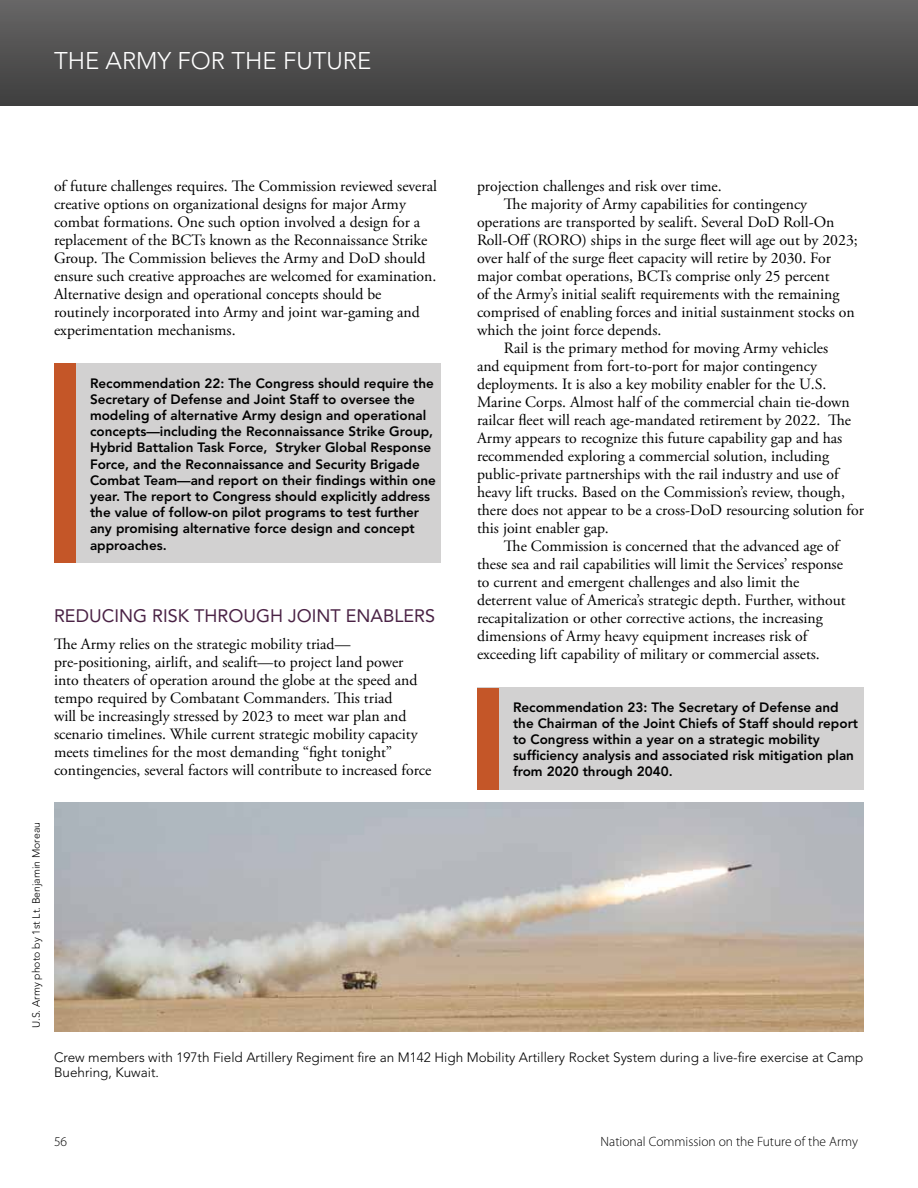
<style>
.page{position:relative;width:918px;height:1188px;background:#fff}
.page>*{position:absolute;margin:0;border:0;box-sizing:border-box;transform-origin:0 0}
.t1{font:300 24px "Avenir";color:#fff}
.t2{font:18px "Avenir";color:#4a2245}
.t3{font:15.75px/18px "Adobe Garamond Pro";color:#000}
.t4{font:800 13.5px/16.2px "Avenir";color:#000}
.t5{font:300 13.5px/15.8px "Avenir";color:#000}
.t6{font:300 13.5px "Myriad Pro";color:#000}
.t7{font:300 10.5px "Avenir";color:#000}
</style>
<div class="page">
<div style="left:0;top:0;width:918px;height:105px;background:linear-gradient(to bottom,#676666,#3e3e3e)"></div>
<div style="left:54px;top:364px;width:387px;height:199px;background:#d2d1d1"></div>
<div style="left:477px;top:688px;width:387px;height:102px;background:#d2d1d1"></div>
<img style="left:54px;top:803px;width:810px;height:228px">
<div style="left:477px;top:688px;width:22px;height:102px;background:#c45628"></div>
<div style="left:54px;top:364px;width:22px;height:199px;background:#c45628"></div>
<h1 class="t1" style="left:54px;top:46px;width:319px">THE ARMY FOR THE FUTURE</h1>
<p class="t3" style="left:54px;top:178px;width:385px">of future challenges requires. The Commission reviewed several creative options on organizational designs for major Army combat formations. One such option involved a design for a replacement of the BCTs known as the Reconnaissance Strike Group. The Commission believes the Army and DoD should ensure such creative approaches are welcomed for examination.<br>Alternative design and operational concepts should be routinely incorporated into Army and joint war-gaming and experimentation mechanisms.</p>
<p class="t4" style="left:90px;top:375px;width:347px">Recommendation 22: The Congress should require the Secretary of Defense and Joint Staff to oversee the modeling of alternative Army design and operational concepts—including the Reconnaissance Strike Group, Hybrid Battalion Task Force, Stryker Global Response Force, and the Reconnaissance and Security Brigade Combat Team—and report on their findings within one year. The report to Congress should explicitly address the value of follow-on pilot programs to test further any promising alternative force design and concept approaches.</p>
<p class="t2" style="left:54px;top:605px;width:383px">REDUCING RISK THROUGH JOINT ENABLERS</p>
<p class="t3" style="left:54px;top:635px;width:379px">The Army relies on the strategic mobility triad— pre-positioning, airlift, and sealift—to project land power into theaters of operation around the globe at the speed and tempo required by Combatant Commanders. This triad<br>will be increasingly stressed by 2023 to meet war plan and scenario timelines. While current strategic mobility capacity meets timelines for the most demanding “fight tonight” contingencies, several factors will contribute to increased force</p>
<p class="t3" style="left:477px;top:178px;width:246px">projection challenges and risk over time.</p>
<p class="t3" style="left:504px;top:196px;width:305px">The majority of Army capabilities for contingency</p>
<p class="t3" style="left:477px;top:214px;width:359px">operations are transported by sealift. Several DoD Roll-On</p>
<p class="t3" style="left:477px;top:232px;width:382px">Roll-Off (RORO) ships in the surge fleet will age out by 2023;</p>
<p class="t3" style="left:477px;top:250px;width:356px">over half of the surge fleet capacity will retire by 2030. For</p>
<p class="t3" style="left:477px;top:268px;width:354px">major combat operations, BCTs comprise only 25 percent</p>
<p class="t3" style="left:477px;top:286px;width:364px">of the Army’s initial sealift requirements with the remaining</p>
<p class="t3" style="left:477px;top:304px;width:379px">comprised of enabling forces and initial sustainment stocks on</p>
<p class="t3" style="left:477px;top:322px;width:186px">which the joint force depends.</p>
<p class="t3" style="left:504px;top:340px;width:326px">Rail is the primary method for moving Army vehicles</p>
<p class="t3" style="left:477px;top:358px;width:341px">and equipment from fort-to-port for major contingency</p>
<p class="t3" style="left:477px;top:376px;width:351px">deployments. It is also a key mobility enabler for the U.S.</p>
<p class="t3" style="left:477px;top:394px;width:374px">Marine Corps. Almost half of the commercial chain tie-down</p>
<p class="t3" style="left:477px;top:412px;width:376px">railcar fleet will reach age-mandated retirement by 2022. The</p>
<p class="t3" style="left:477px;top:430px;width:367px">Army appears to recognize this future capability gap and has</p>
<p class="t3" style="left:477px;top:448px;width:354px">recommended exploring a commercial solution, including</p>
<p class="t3" style="left:477px;top:466px;width:363px">public-private partnerships with the rail industry and use of</p>
<p class="t3" style="left:477px;top:484px;width:369px">heavy lift trucks. Based on the Commission’s review, though,</p>
<p class="t3" style="left:477px;top:502px;width:388px">there does not appear to be a cross-DoD resourcing solution for</p>
<p class="t3" style="left:477px;top:520px;width:133px">this joint enabler gap.</p>
<p class="t3" style="left:504px;top:538px;width:337px">The Commission is concerned that the advanced age of</p>
<p class="t3" style="left:477px;top:556px;width:367px">these sea and rail capabilities will limit the Services’ response</p>
<p class="t3" style="left:477px;top:574px;width:324px">to current and emergent challenges and also limit the</p>
<p class="t3" style="left:477px;top:592px;width:370px">deterrent value of America’s strategic depth. Further, without</p>
<p class="t3" style="left:477px;top:610px;width:347px">recapitalization or other corrective actions, the increasing</p>
<p class="t3" style="left:477px;top:628px;width:332px">dimensions of Army heavy equipment increases risk of</p>
<p class="t3" style="left:477px;top:646px;width:344px">exceeding lift capability of military or commercial assets.</p>
<p class="t4" style="left:513px;top:699px;width:347px">Recommendation 23: The Secretary of Defense and the Chairman of the Joint Chiefs of Staff should report to Congress within a year on a strategic mobility sufficiency analysis and associated risk mitigation plan from 2020 through 2040.</p>
<p class="t7" style="left:30px;top:1028px;width:208px;rotate:-90deg">U.S. Army photo by 1st Lt. Benjamin Moreau</p>
<p class="t5" style="left:54px;top:1049px;width:811px">Crew members with 197th Field Artillery Regiment fire an M142 High Mobility Artillery Rocket System during a live-fire exercise at Camp<br>Buehring, Kuwait.</p>
<p class="t6" style="left:54px;top:1134px;width:15px">56</p>
<p class="t6" style="left:601px;top:1134px;width:259px">National Commission on the Future of the Army</p>
</div>
